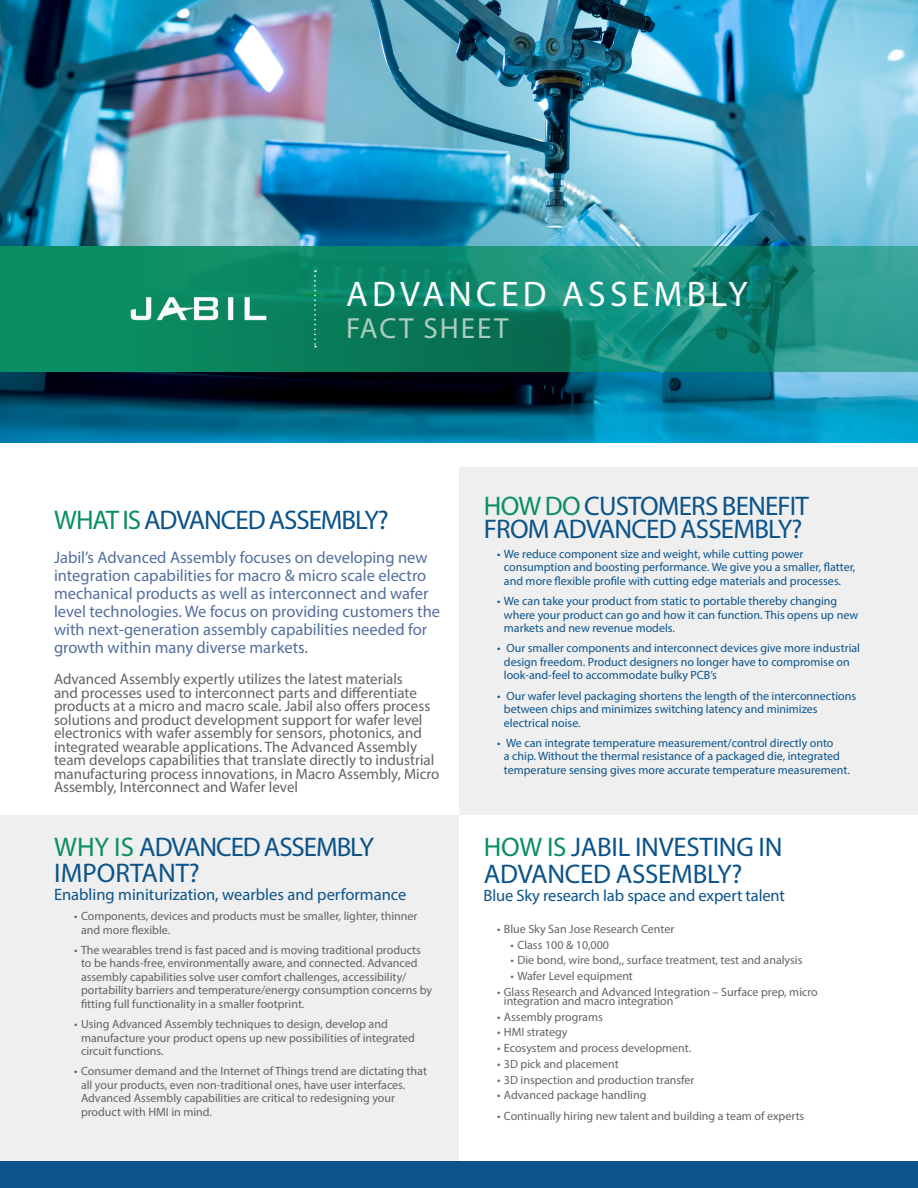
<style>
.page{position:relative;width:918px;height:1188px;background:#fff}
.page>*{position:absolute;margin:0;border:0;box-sizing:border-box;transform-origin:0 0}
.t1{font:35.7px "Myriad Pro";letter-spacing:.12em;color:#fff}
.t2{font:29.25px "Myriad Pro";letter-spacing:.07em;color:#aacdbe}
.FactSheet-List{font:27px/22.5px "Myriad Pro";letter-spacing:-.03em;color:#0b5389}
.FactSheet-List-2{font:27px/27px "Myriad Pro";letter-spacing:-.01em;color:#0b5389}
.t3{font:16.65px/18px "Myriad Pro";color:#536f9d}
.FactSheet-List-3{font:16.5px "Myriad Pro";color:#0b5389}
.FactSheet-List-4{font:15.15px/13.5px "Myriad Pro";color:#636366}
.t4{font:12px/13.5px "Myriad Pro";color:#636366}
.t5{font:12px/13.5px "Myriad Pro";color:#0b5389}
.s1{color:#0b8e63}
</style>
<div class="page">
<img style="left:0;top:0;width:918px;height:442px">
<div style="left:459px;top:468px;width:459px;height:347px;background:#efeff0"></div>
<div style="left:0;top:815px;width:459px;height:348px;background:#efeff0"></div>
<svg style="left:0;top:246px;width:918px;height:126px;background:#138a6f"></svg>
<svg style="left:314px;top:270px;width:2px;height:77px"></svg>
<img style="left:110px;top:294px;width:177px;height:29px">
<div style="left:0;top:1161px;width:918px;height:27px;background:#0b5389"></div>
<p class="t1" style="left:346px;top:272px;width:403px">ADVANCED ASSEMBLY</p>
<p class="t2" style="left:346px;top:311px;width:164px">FACT SHEET</p>
<p class="FactSheet-List" style="left:54px;top:508px;width:336px"><span class="s1">WHAT IS</span> ADVANCED ASSEMBLY?</p>
<p class="t3" style="left:54px;top:548px;width:388px">Jabil’s Advanced Assembly focuses on developing new integration capabilities for macro &amp; micro scale electro mechanical products as well as interconnect and wafer level technologies. We focus on providing customers the with next-generation assembly capabilities needed for growth within many diverse markets.</p>
<p class="FactSheet-List-4" style="left:54px;top:672px;width:387px">Advanced Assembly expertly utilizes the latest materials<br>and processes used to interconnect parts and differentiate products at a micro and macro scale. Jabil also offers process solutions and product development support for wafer level electronics with wafer assembly for sensors, photonics, and integrated wearable applications. The Advanced Assembly team develops capabilities that translate directly to industrial manufacturing process innovations, in Macro Assembly, Micro Assembly, Interconnect and Wafer level</p>
<p class="FactSheet-List" style="left:54px;top:834px;width:322px;line-height:25.5px"><span class="s1">WHY IS</span> ADVANCED ASSEMBLY<br>IMPORTANT?</p>
<p class="FactSheet-List-3" style="left:54px;top:884px;width:354px">Enabling miniturization, wearbles and performance</p>
<p class="t4" style="left:81px;top:909px;width:338px;text-indent:-7px">• Components, devices and products must be smaller, lighter, thinner and more flexible.</p>
<p class="t4" style="left:81px;top:943px;width:353px;text-indent:-7px">• The wearables trend is fast paced and is moving traditional products to be hands-free, environmentally aware, and connected. Advanced assembly capabilities solve user comfort challenges, accessibility/ portability barriers and temperature/energy consumption concerns by fitting full functionality in a smaller footprint.</p>
<p class="t4" style="left:81px;top:1017px;width:336px;text-indent:-7px">• Using Advanced Assembly techniques to design, develop and manufacture your product opens up new possibilities of integrated circuit functions.</p>
<p class="t4" style="left:81px;top:1064px;width:347px;text-indent:-7px">• Consumer demand and the Internet of Things trend are dictating that all your products, even non-traditional ones, have user interfaces.<br>Advanced Assembly capabilities are critical to redesigning your product with HMI in mind.</p>
<p class="FactSheet-List" style="left:484px;top:494px;width:327px"><span class="s1">HOW DO</span> CUSTOMERS BENEFIT<br>FROM ADVANCED ASSEMBLY?</p>
<p class="t5" style="left:504px;top:547px;width:353px;text-indent:-7px">• We reduce component size and weight, while cutting power consumption and boosting performance. We give you a smaller, flatter, and more flexible profile with cutting edge materials and processes.</p>
<p class="t5" style="left:504px;top:594px;width:356px;text-indent:-7px">• We can take your product from static to portable thereby changing where your product can go and how it can function. This opens up new markets and new revenue models.</p>
<p class="t5" style="left:504px;top:641px;width:358px;text-indent:-7px">• Our smaller components and interconnect devices give more industrial design freedom. Product designers no longer have to compromise on look-and-feel to accommodate bulky PCB’s</p>
<p class="t5" style="left:504px;top:689px;width:354px;text-indent:-7px">• Our wafer level packaging shortens the length of the interconnections between chips and minimizes switching latency and minimizes electrical noise.</p>
<p class="t5" style="left:504px;top:736px;width:348px;text-indent:-7px">• We can integrate temperature measurement/control directly onto<br>a chip. Without the thermal resistance of a packaged die, integrated temperature sensing gives more accurate temperature measurement.</p>
<p class="FactSheet-List-2" style="left:484px;top:833px;width:300px"><span class="s1">HOW IS</span> JABIL INVESTING IN<br>ADVANCED ASSEMBLY?</p>
<p class="FactSheet-List-3" style="left:484px;top:886px;width:303px">Blue Sky research lab space and expert talent</p>
<p class="t4" style="left:497px;top:922px;width:179px">• Blue Sky San Jose Research Center</p>
<p class="t4" style="left:511px;top:938px;width:100px">• Class 100 &amp; 10,000</p>
<p class="t4" style="left:511px;top:953px;width:293px">• Die bond, wire bond,, surface treatment, test and analysis</p>
<p class="t4" style="left:511px;top:969px;width:124px">• Wafer Level equipment</p>
<p class="t4" style="left:504px;top:987px;width:316px;line-height:9px;text-indent:-7px">• Glass Research and Advanced Integration – Surface prep, micro integration and macro integration</p>
<p class="t4" style="left:497px;top:1010px;width:107px">• Assembly programs</p>
<p class="t4" style="left:497px;top:1025px;width:72px">• HMI strategy</p>
<p class="t4" style="left:497px;top:1041px;width:196px">• Ecosystem and process development.</p>
<p class="t4" style="left:497px;top:1057px;width:123px">• 3D pick and placement</p>
<p class="t4" style="left:497px;top:1073px;width:199px">• 3D inspection and production transfer</p>
<p class="t4" style="left:497px;top:1088px;width:151px">• Advanced package handling</p>
<p class="t4" style="left:497px;top:1109px;width:309px">• Continually hiring new talent and building a team of experts</p>
</div>
